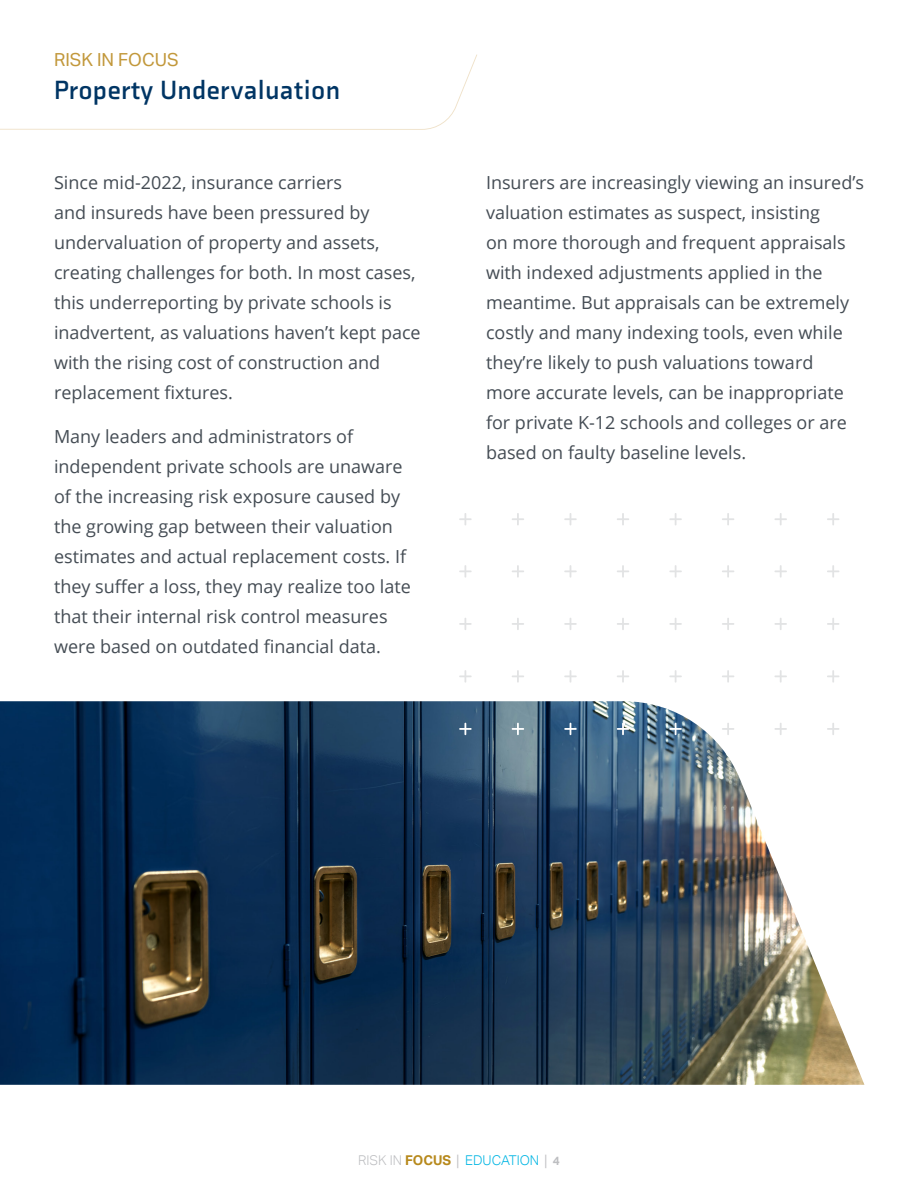
<style>
.page{position:relative;width:918px;height:1188px;background:#fff}
.page>*{position:absolute;margin:0;border:0;box-sizing:border-box;transform-origin:0 0}
.Subheading{font:700 27px "Axia";letter-spacing:.02em;color:#003564}
.Body{font:18px/30px "Open Sans";color:#444c54}
.RiF_-_Small{font:18px "Aktiv Grotesk";color:#c2983b}
.t1{font:300 13.5px "Aktiv Grotesk";color:#00b5e3}
.s1{color:#bdbec1}
.s2{font-weight:700;color:#b7891c}
.s3{font-family:"Open Sans";font-weight:400;color:#bdbec1}
.s4{font-weight:700;font-size:12px;color:#bdbec1}
</style>
<div class="page">
<img style="left:0;top:701px;width:864px;height:384px">
<svg style="left:0;top:54px;width:477px;height:76px"></svg>
<svg style="left:459px;top:513px;width:13px;height:12px"></svg>
<svg style="left:512px;top:513px;width:12px;height:12px"></svg>
<svg style="left:564px;top:513px;width:13px;height:12px"></svg>
<svg style="left:617px;top:513px;width:12px;height:12px"></svg>
<svg style="left:669px;top:513px;width:13px;height:12px"></svg>
<svg style="left:722px;top:513px;width:12px;height:12px"></svg>
<svg style="left:774px;top:513px;width:13px;height:12px"></svg>
<svg style="left:827px;top:513px;width:12px;height:12px"></svg>
<svg style="left:459px;top:565px;width:13px;height:13px"></svg>
<svg style="left:512px;top:565px;width:12px;height:13px"></svg>
<svg style="left:564px;top:565px;width:13px;height:13px"></svg>
<svg style="left:617px;top:565px;width:12px;height:13px"></svg>
<svg style="left:669px;top:565px;width:13px;height:13px"></svg>
<svg style="left:722px;top:565px;width:12px;height:13px"></svg>
<svg style="left:774px;top:565px;width:13px;height:13px"></svg>
<svg style="left:827px;top:565px;width:12px;height:13px"></svg>
<svg style="left:459px;top:618px;width:13px;height:12px"></svg>
<svg style="left:512px;top:618px;width:12px;height:12px"></svg>
<svg style="left:564px;top:618px;width:13px;height:12px"></svg>
<svg style="left:617px;top:618px;width:12px;height:12px"></svg>
<svg style="left:669px;top:618px;width:13px;height:12px"></svg>
<svg style="left:722px;top:618px;width:12px;height:12px"></svg>
<svg style="left:775px;top:618px;width:12px;height:12px"></svg>
<svg style="left:827px;top:618px;width:12px;height:12px"></svg>
<svg style="left:459px;top:670px;width:13px;height:13px"></svg>
<svg style="left:512px;top:670px;width:12px;height:13px"></svg>
<svg style="left:564px;top:670px;width:13px;height:13px"></svg>
<svg style="left:617px;top:670px;width:12px;height:13px"></svg>
<svg style="left:669px;top:670px;width:13px;height:13px"></svg>
<svg style="left:722px;top:670px;width:12px;height:13px"></svg>
<svg style="left:774px;top:670px;width:13px;height:13px"></svg>
<svg style="left:827px;top:670px;width:12px;height:13px"></svg>
<svg style="left:459px;top:723px;width:13px;height:12px"></svg>
<svg style="left:512px;top:723px;width:12px;height:12px"></svg>
<svg style="left:564px;top:723px;width:13px;height:12px"></svg>
<svg style="left:617px;top:723px;width:12px;height:12px"></svg>
<svg style="left:669px;top:723px;width:13px;height:12px"></svg>
<svg style="left:722px;top:723px;width:12px;height:12px"></svg>
<svg style="left:774px;top:723px;width:13px;height:12px"></svg>
<svg style="left:827px;top:723px;width:12px;height:12px"></svg>
<p class="RiF_-_Small" style="left:54px;top:49px;width:126px">RISK IN FOCUS</p>
<p class="Subheading" style="left:54px;top:73px;width:287px">Property Undervaluation</p>
<p class="Body" style="left:54px;top:167px;width:368px">Since mid-2022, insurance carriers<br>and insureds have been pressured by undervaluation of property and assets, creating challenges for both. In most cases, this underreporting by private schools is inadvertent, as valuations haven’t kept pace with the rising cost of construction and replacement fixtures.</p>
<p class="Body" style="left:54px;top:421px;width:358px">Many leaders and administrators of independent private schools are unaware of the increasing risk exposure caused by the growing gap between their valuation estimates and actual replacement costs. If they suffer a loss, they may realize too late that their internal risk control measures were based on outdated financial data.</p>
<p class="Body" style="left:486px;top:167px;width:380px">Insurers are increasingly viewing an insured’s valuation estimates as suspect, insisting<br>on more thorough and frequent appraisals with indexed adjustments applied in the meantime. But appraisals can be extremely costly and many indexing tools, even while they’re likely to push valuations toward<br>more accurate levels, can be inappropriate for private K-12 schools and colleges or are based on faulty baseline levels.</p>
<p class="t1" style="left:358px;top:1152px;width:203px"><span class="s1">RISK IN</span> <span class="s2">FOCUS</span> <span class="s3">|</span> EDUCATION <span class="s3">|</span> <span class="s4">4</span></p>
</div>
